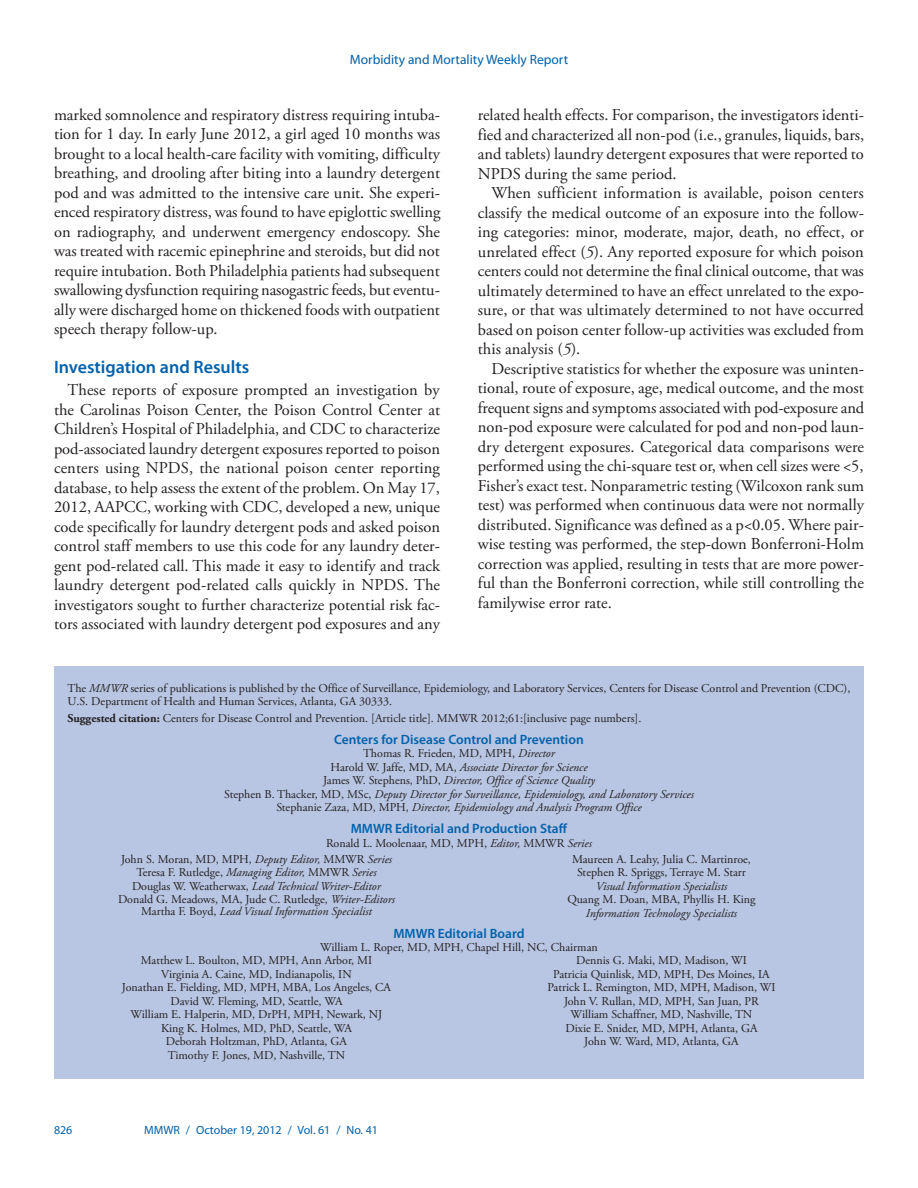
<style>
.page{position:relative;width:918px;height:1188px;background:#fff}
.page>*{position:absolute;margin:0;border:0;box-sizing:border-box;transform-origin:0 0}
.headline2{font:600 18px "Myriad Pro";color:#0161ab}
.body_copy{font:16.5px/19.5px "Adobe Garamond Pro";color:#231f20;text-align:justify}
.t1{font:600 13.5px "Myriad Pro";color:#0161ab}
.t2{font:13.5px "Myriad Pro";color:#0161ab}
.t3{font:12px/13.5px "Adobe Garamond Pro";color:#231f20;text-align:center}
.t4{font:italic 12px/13.5px "Adobe Garamond Pro";color:#231f20;text-align:center}
.footer_left{font:12px "Myriad Pro";color:#0161ab}
.s1{font-style:italic}
.s2{font-weight:700}
.s3{font-style:normal}
</style>
<div class="page">
<div style="left:54px;top:666px;width:810px;height:413px;background:#b8c6e3"></div>
<p class="t2" style="left:350px;top:51px;width:220px">Morbidity and Mortality Weekly Report</p>
<p class="body_copy" style="left:54px;top:106px;width:388px">marked somnolence and respiratory distress requiring intuba&shy;tion for 1 day. In early June 2012, a girl aged 10 months was brought to a local health-care facility with vomiting, difficulty breathing, and drooling after biting into a laundry detergent pod and was admitted to the intensive care unit. She experi&shy;enced respiratory distress, was found to have epiglottic swelling on radiography, and underwent emergency endoscopy. She was treated with racemic epinephrine and steroids, but did not require intubation. Both Philadelphia patients had subsequent swallowing dysfunction requiring nasogastric feeds, but eventu&shy;ally were discharged home on thickened foods with outpatient speech therapy follow-up.</p>
<p class="headline2" style="left:54px;top:356px;width:197px">Investigation and Results</p>
<p class="body_copy" style="left:54px;top:381px;width:388px;text-indent:13px">These reports of exposure prompted an investigation by the Carolinas Poison Center, the Poison Control Center at Children’s Hospital of Philadelphia, and CDC to characterize pod-associated laundry detergent exposures reported to poison centers using NPDS, the national poison center reporting database, to help assess the extent of the problem. On May 17, 2012, AAPCC, working with CDC, developed a new, unique code specifically for laundry detergent pods and asked poison control staff members to use this code for any laundry deter&shy;gent pod-related call. This made it easy to identify and track laundry detergent pod-related calls quickly in NPDS. The investigators sought to further characterize potential risk fac&shy;tors associated with laundry detergent pod exposures and any</p>
<p class="body_copy" style="left:478px;top:106px;width:388px">related health effects. For comparison, the investigators identi&shy;fied and characterized all non-pod (i.e., granules, liquids, bars, and tablets) laundry detergent exposures that were reported to NPDS during the same period.</p>
<p class="body_copy" style="left:478px;top:184px;width:388px;text-indent:13px">When sufficient information is available, poison centers classify the medical outcome of an exposure into the follow&shy;ing categories: minor, moderate, major, death, no effect, or unrelated effect (<span class="s1">5</span>). Any reported exposure for which poison centers could not determine the final clinical outcome, that was ultimately determined to have an effect unrelated to the expo&shy;sure, or that was ultimately determined to not have occurred based on poison center follow-up activities was excluded from this analysis (<span class="s1">5</span>).</p>
<p class="body_copy" style="left:478px;top:359px;width:388px;text-indent:13px">Descriptive statistics for whether the exposure was uninten&shy;tional, route of exposure, age, medical outcome, and the most frequent signs and symptoms associated with pod-exposure and non-pod exposure were calculated for pod and non-pod laun&shy;dry detergent exposures. Categorical data comparisons were performed using the chi-square test or, when cell sizes were &lt;5, Fisher’s exact test. Nonparametric testing (Wilcoxon rank sum test) was performed when continuous data were not normally distributed. Significance was defined as a p&lt;0.05. Where pair&shy;wise testing was performed, the step-down Bonferroni-Holm correction was applied, resulting in tests that are more power&shy;ful than the Bonferroni correction, while still controlling the familywise error rate.</p>
<p class="t3" style="left:68px;top:682px;width:784px;text-align:left">The <span class="s1">MMWR</span> series of publications is published by the Office of Surveillance, Epidemiology, and Laboratory Services, Centers for Disease Control and Prevention (CDC),<br>U.S. Department of Health and Human Services, Atlanta, GA 30333.</p>
<p class="t3" style="left:68px;top:712px;width:575px"><span class="s2">Suggested citation:</span> Centers for Disease Control and Prevention. [Article title]. MMWR 2012;61:[inclusive page numbers].</p>
<p class="t1" style="left:334px;top:731px;width:251px">Centers for Disease Control and Prevention</p>
<p class="t4" style="left:224px;top:747px;width:471px"><span class="s3">Thomas R. Frieden, MD, MPH,</span> Director<br><span class="s3">Harold W. Jaffe, MD, MA,</span> Associate Director for Science<br><span class="s3">James W. Stephens, PhD,</span> Director, Office of Science Quality<br><span class="s3">Stephen B. Thacker, MD, MSc,</span> Deputy Director for Surveillance, Epidemiology, and Laboratory Services <span class="s3">Stephanie Zaza, MD, MPH,</span> Director, Epidemiology and Analysis Program Office</p>
<p class="t1" style="left:351px;top:820px;width:218px">MMWR Editorial and Production Staff</p>
<p class="t3" style="left:121px;top:835px;width:472px;line-height:15.9px;text-align:left;text-indent:205px">Ronald L. Moolenaar, MD, MPH, <span class="s1">Editor,</span> MMWR <span class="s1">Series<br></span>John S. Moran, MD, MPH, <span class="s1">Deputy Editor,</span> MMWR <span class="s1">Series</span></p>
<p class="t3" style="left:118px;top:866px;width:278px">Teresa F. Rutledge, <span class="s1">Managing Editor,</span> MMWR <span class="s1">Series<br></span>Douglas W. Weatherwax, <span class="s1">Lead Technical Writer-Editor<br></span>Donald G. Meadows, MA, Jude C. Rutledge, <span class="s1">Writer-Editors</span></p>
<p class="t4" style="left:141px;top:905px;width:232px"><span class="s3">Martha F. Boyd,</span> Lead Visual Information Specialist</p>
<p class="t3" style="left:572px;top:852px;width:180px">Maureen A. Leahy, Julia C. Martinroe,<br>Stephen R. Spriggs, Terraye M. Starr</p>
<p class="t4" style="left:596px;top:879px;width:133px">Visual Information Specialists</p>
<p class="t3" style="left:567px;top:893px;width:190px">Quang M. Doan, MBA, Phyllis H. King</p>
<p class="t4" style="left:586px;top:906px;width:153px">Information Technology Specialists</p>
<p class="t1" style="left:393px;top:925px;width:133px">MMWR Editorial Board</p>
<p class="t3" style="left:320px;top:941px;width:279px">William L. Roper, MD, MPH, Chapel Hill, NC, Chairman</p>
<p class="t3" style="left:141px;top:954px;width:233px">Matthew L. Boulton, MD, MPH, Ann Arbor, MI</p>
<p class="t3" style="left:161px;top:968px;width:192px">Virginia A. Caine, MD, Indianapolis, IN</p>
<p class="t3" style="left:122px;top:981px;width:271px">Jonathan E. Fielding, MD, MPH, MBA, Los Angeles, CA</p>
<p class="t3" style="left:170px;top:995px;width:174px">David W. Fleming, MD, Seattle, WA</p>
<p class="t3" style="left:131px;top:1008px;width:253px">William E. Halperin, MD, DrPH, MPH, Newark, NJ</p>
<p class="t3" style="left:161px;top:1022px;width:192px">King K. Holmes, MD, PhD, Seattle, WA</p>
<p class="t3" style="left:166px;top:1035px;width:183px">Deborah Holtzman, PhD, Atlanta, GA</p>
<p class="t3" style="left:168px;top:1049px;width:179px">Timothy F. Jones, MD, Nashville, TN</p>
<p class="t3" style="left:548px;top:954px;width:229px">Dennis G. Maki, MD, Madison, WI<br>Patricia Quinlisk, MD, MPH, Des Moines, IA Patrick L. Remington, MD, MPH, Madison, WI John V. Rullan, MD, MPH, San Juan, PR William Schaffner, MD, Nashville, TN<br>Dixie E. Snider, MD, MPH, Atlanta, GA<br>John W. Ward, MD, Atlanta, GA</p>
<p class="footer_left" style="left:54px;top:1123px;width:20px">826</p>
<p class="footer_left" style="left:144px;top:1123px;width:235px">MMWR / October 19, 2012 / Vol. 61 / No. 41</p>
</div>
